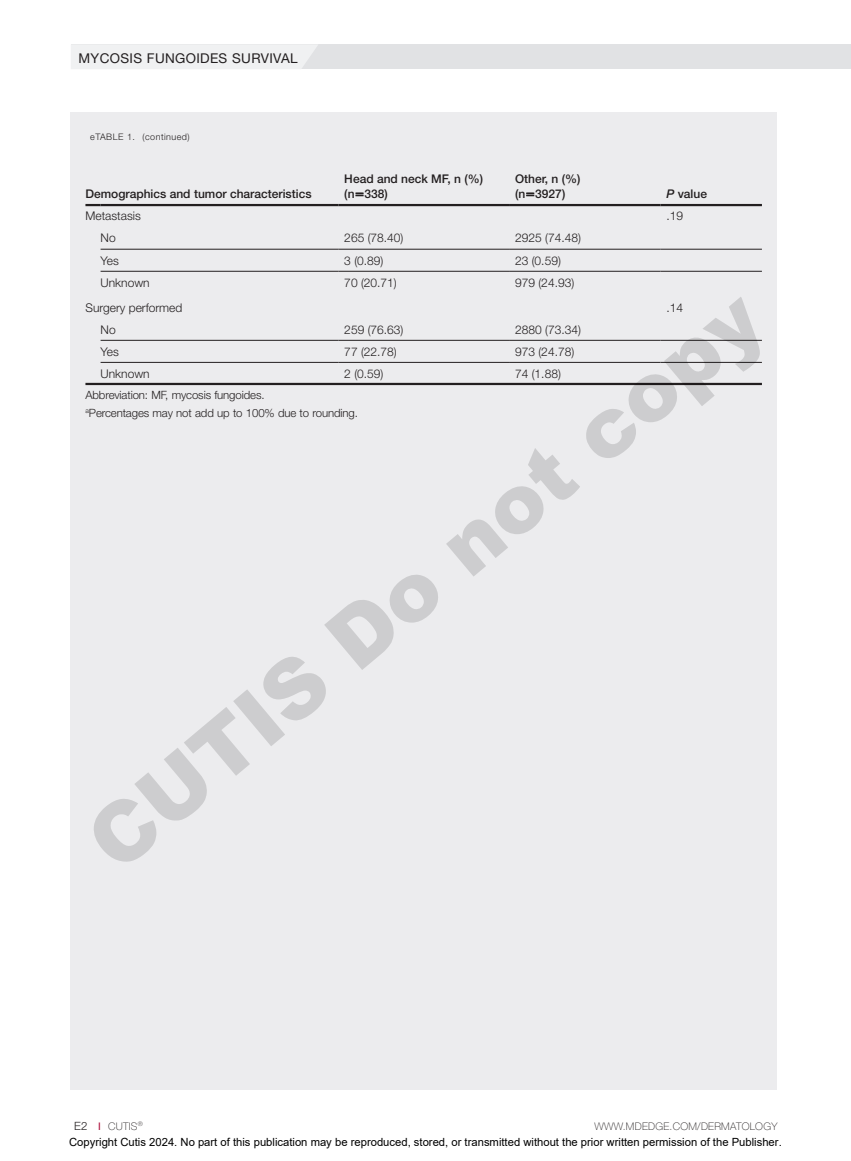
<style>
.page{position:relative;width:851px;height:1161px;background:#fff}
.page>*{position:absolute;margin:0;border:0;box-sizing:border-box;transform-origin:0 0}
.t1{font:900 82.5px "Arial";color:rgb(0 0 0/.13)}
.t2{font:13.5px "Helvetica Neue LT Std";letter-spacing:.025em;color:#231f20}
.tablebody{font:300 12px "Helvetica Neue LT Std";color:#231f20}
.tablesub{font:500 12px/15px "Helvetica Neue LT Std";color:#231f20}
.tablesource{font:300 11.4px "Helvetica Neue LT Std";letter-spacing:-.01em;color:#231f20}
.t3{font:11.25px "Arial";color:#000}
.www_Folio{font:100 10.5px "Helvetica Neue LT Std";letter-spacing:.025em;color:#231f20}
.t4{font:300 9px "Helvetica Neue LT Std";letter-spacing:.05em;color:#231f20}
.www_Folio-2{font:100 6.3px "Helvetica Neue LT Std";color:#231f20}
.s1{font-style:italic}
.s2{font-weight:300;font-size:11.4px}
.s3{font-weight:400;color:#a90332}
</style>
<div class="page">
<div style="left:72px;top:44px;width:778px;height:25px;background:#e1e2e4"></div>
<div style="left:71px;top:44px;width:246px;height:25px;background:#f0f1f2"></div>
<div style="left:70px;top:112px;width:707px;height:978px;background:#ececee"></div>
<svg style="left:85px;top:204px;width:16px;height:2px"></svg>
<hr style="left:101px;top:204px;width:237px;height:2px;background:#231f20">
<hr style="left:338px;top:204px;width:171px;height:2px;background:#231f20">
<hr style="left:509px;top:204px;width:151px;height:2px;background:#231f20">
<hr style="left:660px;top:204px;width:101px;height:2px;background:#231f20">
<hr style="left:101px;top:249px;width:237px;height:1px;background:#231f20">
<hr style="left:338px;top:249px;width:171px;height:1px;background:#231f20">
<hr style="left:509px;top:249px;width:151px;height:1px;background:#231f20">
<hr style="left:660px;top:249px;width:101px;height:1px;background:#231f20">
<hr style="left:101px;top:271px;width:237px;height:1px;background:#231f20">
<hr style="left:338px;top:271px;width:171px;height:1px;background:#231f20">
<hr style="left:509px;top:271px;width:151px;height:1px;background:#231f20">
<hr style="left:660px;top:271px;width:101px;height:1px;background:#231f20">
<hr style="left:101px;top:340px;width:237px;height:1px;background:#231f20">
<hr style="left:338px;top:340px;width:171px;height:1px;background:#231f20">
<hr style="left:509px;top:340px;width:151px;height:1px;background:#231f20">
<hr style="left:660px;top:340px;width:101px;height:1px;background:#231f20">
<hr style="left:101px;top:362px;width:237px;height:1px;background:#231f20">
<hr style="left:338px;top:362px;width:171px;height:1px;background:#231f20">
<hr style="left:509px;top:362px;width:151px;height:1px;background:#231f20">
<hr style="left:660px;top:362px;width:101px;height:1px;background:#231f20">
<hr style="left:85px;top:383px;width:676px;height:2px;background:#231f20">
<svg style="left:356px;top:193px;width:7px;height:3px"></svg>
<svg style="left:526px;top:193px;width:8px;height:3px"></svg>
<p class="t2" style="left:78px;top:50px;width:221px">MYCOSIS FUNGOIDES SURVIVAL</p>
<p class="t4" style="left:90px;top:131px;width:101px">eTABLE 1. (continued)</p>
<p class="tablesub" style="left:85px;top:186px;width:228px">Demographics and tumor characteristics</p>
<p class="tablesub" style="left:344px;top:171px;width:140px">Head and neck MF, n (%) (n 338)</p>
<p class="tablesub" style="left:515px;top:171px;width:67px">Other, n (%) (n 3927)</p>
<p class="tablesub" style="left:666px;top:186px;width:42px"><span class="s1">P</span> value</p>
<p class="tablebody" style="left:85px;top:209px;width:57px">Metastasis</p>
<p class="tablebody" style="left:666px;top:209px;width:18px">.19</p>
<p class="tablebody" style="left:101px;top:231px;width:17px">No</p>
<p class="tablebody" style="left:344px;top:231px;width:61px">265 (78.40)</p>
<p class="tablebody" style="left:515px;top:231px;width:67px">2925 (74.48)</p>
<p class="tablebody" style="left:101px;top:253px;width:20px">Yes</p>
<p class="tablebody" style="left:344px;top:253px;width:41px">3 (0.89)</p>
<p class="tablebody" style="left:515px;top:253px;width:47px">23 (0.59)</p>
<p class="tablebody" style="left:101px;top:275px;width:51px">Unknown</p>
<p class="tablebody" style="left:344px;top:275px;width:54px">70 (20.71)</p>
<p class="tablebody" style="left:515px;top:275px;width:61px">979 (24.93)</p>
<p class="tablebody" style="left:85px;top:300px;width:98px">Surgery performed</p>
<p class="tablebody" style="left:666px;top:300px;width:18px">.14</p>
<p class="tablebody" style="left:101px;top:322px;width:17px">No</p>
<p class="tablebody" style="left:344px;top:322px;width:61px">259 (76.63)</p>
<p class="tablebody" style="left:515px;top:322px;width:67px">2880 (73.34)</p>
<p class="tablebody" style="left:101px;top:344px;width:20px">Yes</p>
<p class="tablebody" style="left:344px;top:344px;width:54px">77 (22.78)</p>
<p class="tablebody" style="left:515px;top:344px;width:61px">973 (24.78)</p>
<p class="tablebody" style="left:101px;top:366px;width:51px">Unknown</p>
<p class="tablebody" style="left:344px;top:366px;width:41px">2 (0.59)</p>
<p class="tablebody" style="left:515px;top:366px;width:47px">74 (1.88)</p>
<p class="tablesource" style="left:85px;top:388px;width:180px">Abbreviation: MF, mycosis fungoides.</p>
<p class="tablesource" style="left:85px;top:406px;width:274px"><sup>a</sup>Percentages may not add up to 100% due to rounding.</p>
<h1 class="t1" style="left:61px;top:806px;width:850px;rotate:-40deg">CUTIS Do not copy</h1>
<p class="www_Folio-2" style="left:138px;top:1120px;width:7px">®</p>
<p class="www_Folio" style="left:74px;top:1120px;width:65px"><span class="s2">E2</span> <span class="s3">I</span> CUTIS</p>
<p class="www_Folio" style="left:594px;top:1120px;width:184px">WWW.MDEDGE.COM/DERMATOLOGY</p>
<p class="t3" style="left:69px;top:1134px;width:714px">Copyright Cutis 2024. No part of this publication may be reproduced, stored, or transmitted without the prior written permission of the Publisher.</p>
</div>
